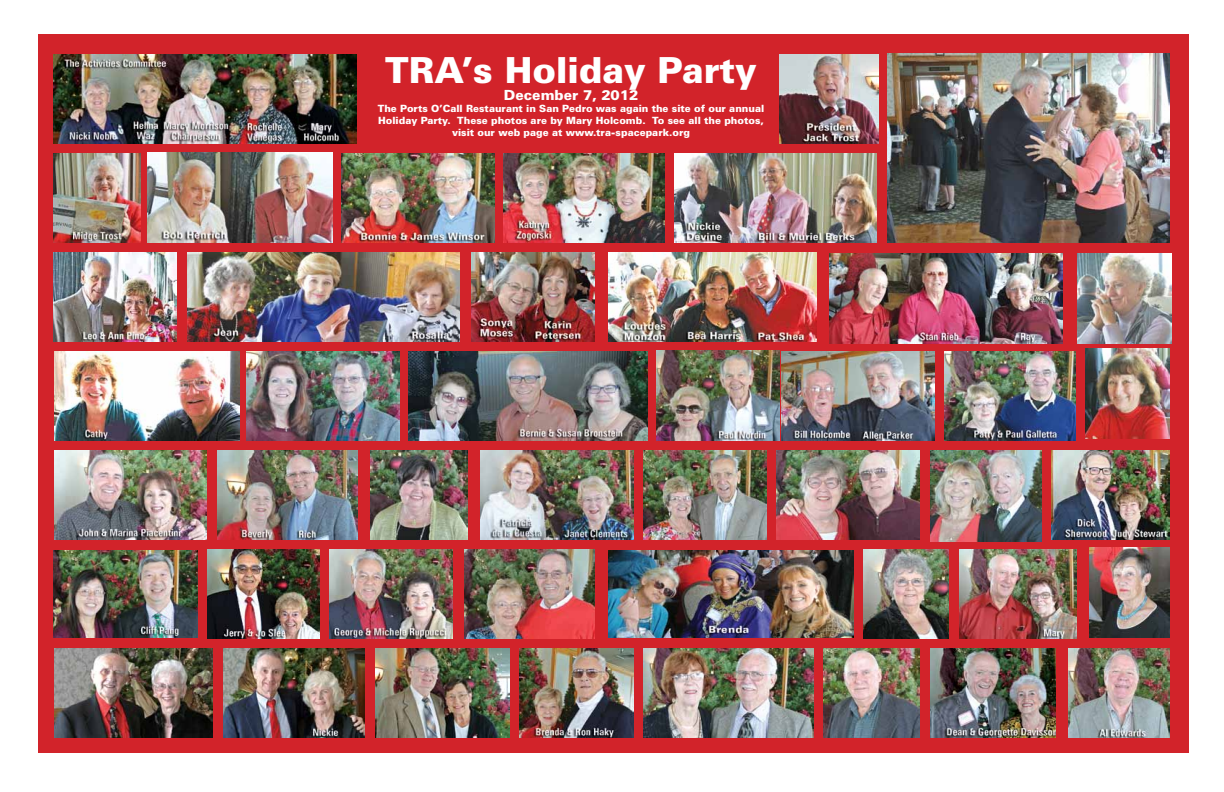
<style>
.page{position:relative;width:1224px;height:792px;background:#fff}
.page>*{position:absolute;margin:0;border:0;box-sizing:border-box;transform-origin:0 0}
.t1{font:900 36px "Zurich BT";color:#fff}
.t2{font:900 14px "Zurich BT";color:#fff}
.t3{font:900 10px/12px "Zurich BT";color:#fff;text-align:center}
</style>
<div class="page">
<div style="left:38px;top:34px;width:1151px;height:719px;background:#d2232a"></div>
<img style="left:54px;top:648px;width:159px;height:90px">
<img style="left:223px;top:648px;width:142px;height:90px">
<img style="left:375px;top:648px;width:135px;height:90px">
<img style="left:520px;top:648px;width:114px;height:90px">
<img style="left:644px;top:648px;width:169px;height:90px">
<img style="left:888px;top:54px;width:282px;height:189px">
<img style="left:54px;top:54px;width:302px;height:90px">
<img style="left:930px;top:648px;width:125px;height:90px">
<img style="left:1068px;top:648px;width:102px;height:90px">
<img style="left:53px;top:550px;width:144px;height:88px">
<img style="left:207px;top:549px;width:112px;height:90px">
<img style="left:329px;top:549px;width:123px;height:90px">
<img style="left:824px;top:648px;width:96px;height:90px">
<img style="left:465px;top:549px;width:130px;height:90px">
<img style="left:864px;top:549px;width:84px;height:90px">
<img style="left:959px;top:549px;width:118px;height:90px">
<img style="left:54px;top:450px;width:153px;height:90px">
<img style="left:218px;top:450px;width:139px;height:90px">
<img style="left:370px;top:450px;width:98px;height:90px">
<img style="left:643px;top:450px;width:123px;height:90px">
<img style="left:777px;top:450px;width:143px;height:90px">
<img style="left:481px;top:450px;width:153px;height:90px">
<img style="left:1089px;top:548px;width:81px;height:90px">
<img style="left:54px;top:351px;width:185px;height:90px">
<img style="left:247px;top:351px;width:152px;height:90px">
<img style="left:409px;top:351px;width:239px;height:90px">
<img style="left:657px;top:351px;width:122px;height:90px">
<img style="left:944px;top:351px;width:132px;height:90px">
<img style="left:54px;top:252px;width:123px;height:90px">
<img style="left:188px;top:252px;width:271px;height:90px">
<img style="left:472px;top:252px;width:123px;height:90px">
<img style="left:779px;top:54px;width:99px;height:90px">
<img style="left:608px;top:252px;width:209px;height:90px">
<img style="left:1077px;top:253px;width:95px;height:90px">
<img style="left:54px;top:153px;width:86px;height:90px">
<img style="left:148px;top:153px;width:185px;height:90px">
<img style="left:342px;top:153px;width:153px;height:90px">
<img style="left:674px;top:153px;width:203px;height:90px">
<img style="left:1085px;top:348px;width:85px;height:90px">
<img style="left:1052px;top:450px;width:117px;height:90px">
<img style="left:504px;top:153px;width:160px;height:90px">
<img style="left:930px;top:450px;width:112px;height:91px">
<img style="left:782px;top:351px;width:153px;height:90px">
<img style="left:829px;top:253px;width:233px;height:90px">
<img style="left:608px;top:550px;width:246px;height:88px">
<h1 class="t1" style="left:385px;top:48px;width:373px">TRA’s Holiday Party</h1>
<h2 class="t2" style="left:504px;top:86px;width:136px">December 7, 2012</h2>
<p class="t3" style="left:378px;top:102px;width:388px">The Ports O’Call Restaurant in San Pedro was again the site of our annual<br>Holiday Party. These photos are by Mary Holcomb. To see all the photos, visit our web page at www.tra-spacepark.org</p>
</div>
